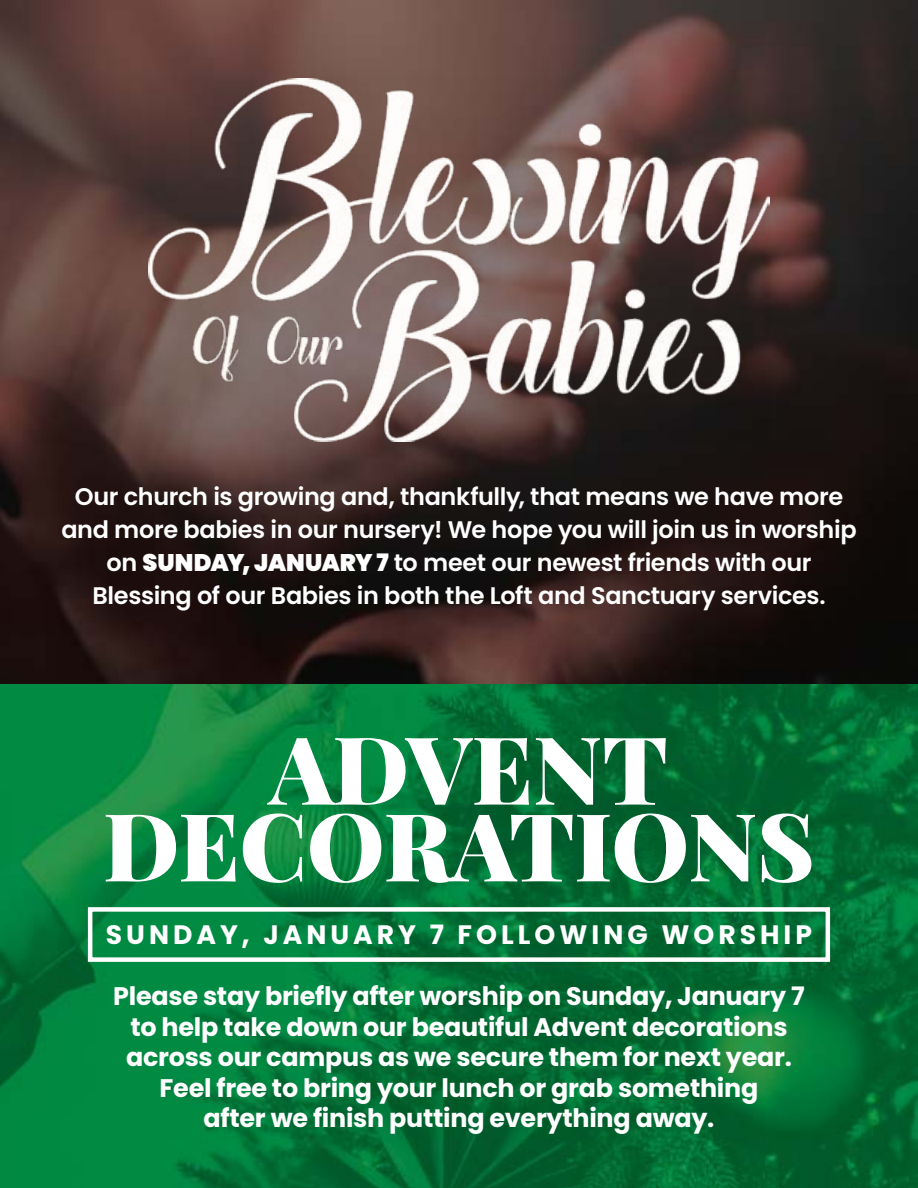
<style>
.page{position:relative;width:918px;height:1188px;background:#fff}
.page>*{position:absolute;margin:0;border:0;box-sizing:border-box;transform-origin:0 0}
.t1{font:900 94.35px/76.8px "Playfair Display";letter-spacing:-.005em;color:#fff;text-align:center}
.t2{font:700 26.7px "Poppins";letter-spacing:.15em;color:#fff}
.t3{font:700 25.5px/30.5px "Poppins";letter-spacing:-.01em;color:#fff;text-align:center}
.t4{font:600 24px/33px "Poppins";letter-spacing:-.015em;color:#fff;text-align:center}
.s1{font-weight:900}
</style>
<div class="page">
<img style="left:0;top:0;width:918px;height:1188px">
<img style="left:149px;top:78px;width:620px;height:363px">
<div style="left:88px;top:907px;width:742px;height:55px;border:4px solid #fff"></div>
<p class="t4" style="left:61px;top:480px;width:797px">Our church is growing and, thankfully, that means we have more and more babies in our nursery! We hope you will join us in worship on <span class="s1">SUNDAY, JANUARY 7</span> to meet our newest friends with our Blessing of our Babies in both the Loft and Sanctuary services.</p>
<h1 class="t1" style="left:103px;top:723px;width:713px">ADVENT<br>DECORATIONS</h1>
<p class="t2" style="left:106px;top:919px;width:708px">SUNDAY, JANUARY 7 FOLLOWING WORSHIP</p>
<p class="t3" style="left:113px;top:981px;width:693px">Please stay briefly after worship on Sunday, January 7 to help take down our beautiful Advent decorations across our campus as we secure them for next year.<br>Feel free to bring your lunch or grab something<br>after we finish putting everything away.</p>
</div>
